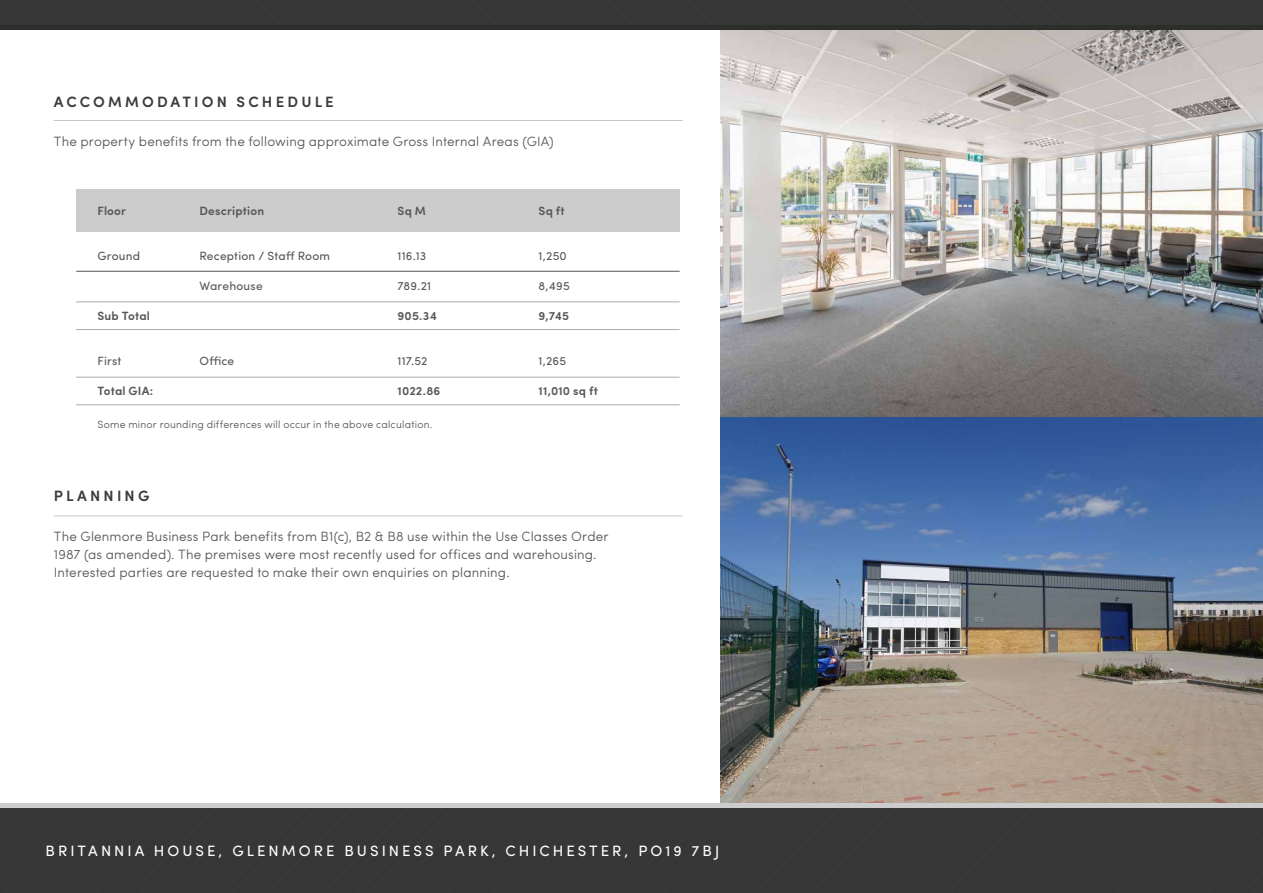
<style>
.page{position:relative;width:1263px;height:893px;background:#fff}
.page>*{position:absolute;margin:0;border:0;box-sizing:border-box;transform-origin:0 0}
.t1{font:15px "Sofia Pro";letter-spacing:.2em;color:#fff}
.t2{font:600 15px "Sofia Pro";letter-spacing:.21em;color:#3c3c3b}
.t3{font:300 13.5px/18px "Sofia Pro";letter-spacing:.01em;color:#575756}
.t4{font:12px "Sofia Pro";letter-spacing:.015em;color:#575756}
.t5{font:600 12px "Sofia Pro";letter-spacing:.015em;color:#575756}
.t6{font:300 10.5px "Sofia Pro";letter-spacing:.02em;color:#575756}
</style>
<div class="page">
<img style="left:721px;top:29px;width:542px;height:774px">
<div style="left:0;top:0;width:1263px;height:25px;background:#373636"></div>
<div style="left:0;top:807px;width:1263px;height:86px;background:#373636"></div>
<hr style="left:0;top:25px;width:1263px;height:4px;background:#2d2d2c">
<hr style="left:0;top:803px;width:1263px;height:4px;background:#ccc">
<div style="left:76px;top:189px;width:604px;height:42px;background:#ccc"></div>
<hr style="left:54px;top:120px;width:629px;height:1px;background:#c6c6c6">
<hr style="left:54px;top:515px;width:629px;height:1px;background:#c6c6c6">
<hr style="left:76px;top:271px;width:604px;height:1px;background:#575756">
<hr style="left:76px;top:301px;width:604px;height:1px;background:#575756">
<hr style="left:76px;top:377px;width:604px;height:1px;background:#575756">
<hr style="left:76px;top:329px;width:604px;height:1px;background:#575756">
<hr style="left:76px;top:404px;width:604px;height:1px;background:#575756">
<p class="t2" style="left:54px;top:90px;width:281px">ACCOMMODATION SCHEDULE</p>
<p class="t3" style="left:54px;top:131px;width:501px">The property benefits from the following approximate Gross Internal Areas (GIA)</p>
<p class="t5" style="left:97px;top:201px;width:30px">Floor</p>
<p class="t5" style="left:199px;top:201px;width:66px">Description</p>
<p class="t5" style="left:397px;top:201px;width:30px">Sq M</p>
<p class="t5" style="left:538px;top:201px;width:28px">Sq ft</p>
<p class="t4" style="left:97px;top:247px;width:44px">Ground</p>
<p class="t4" style="left:199px;top:247px;width:132px">Reception / Staff Room</p>
<p class="t4" style="left:397px;top:247px;width:30px">116.13</p>
<p class="t4" style="left:538px;top:247px;width:30px">1,250</p>
<p class="t4" style="left:199px;top:277px;width:65px">Warehouse</p>
<p class="t4" style="left:397px;top:277px;width:35px">789.21</p>
<p class="t4" style="left:538px;top:277px;width:33px">8,495</p>
<p class="t5" style="left:97px;top:306px;width:54px">Sub Total</p>
<p class="t5" style="left:397px;top:306px;width:41px">905.34</p>
<p class="t5" style="left:538px;top:306px;width:32px">9,745</p>
<p class="t4" style="left:97px;top:352px;width:25px">First</p>
<p class="t4" style="left:199px;top:352px;width:36px">Office</p>
<p class="t4" style="left:397px;top:352px;width:32px">117.52</p>
<p class="t4" style="left:538px;top:352px;width:29px">1,265</p>
<p class="t5" style="left:97px;top:381px;width:57px">Total GIA:</p>
<p class="t5" style="left:397px;top:381px;width:44px">1022.86</p>
<p class="t5" style="left:538px;top:381px;width:61px">11,010 sq ft</p>
<p class="t6" style="left:97px;top:416px;width:336px">Some minor rounding differences will occur in the above calculation.</p>
<p class="t2" style="left:54px;top:485px;width:97px">PLANNING</p>
<p class="t3" style="left:54px;top:526px;width:556px">The Glenmore Business Park benefits from B1(c), B2 &amp; B8 use within the Use Classes Order<br>1987 (as amended). The premises were most recently used for offices and warehousing.<br>Interested parties are requested to make their own enquiries on planning.</p>
<p class="t1" style="left:46px;top:840px;width:675px">BRITANNIA HOUSE, GLENMORE BUSINESS PARK, CHICHESTER, PO19 7BJ</p>
</div>
